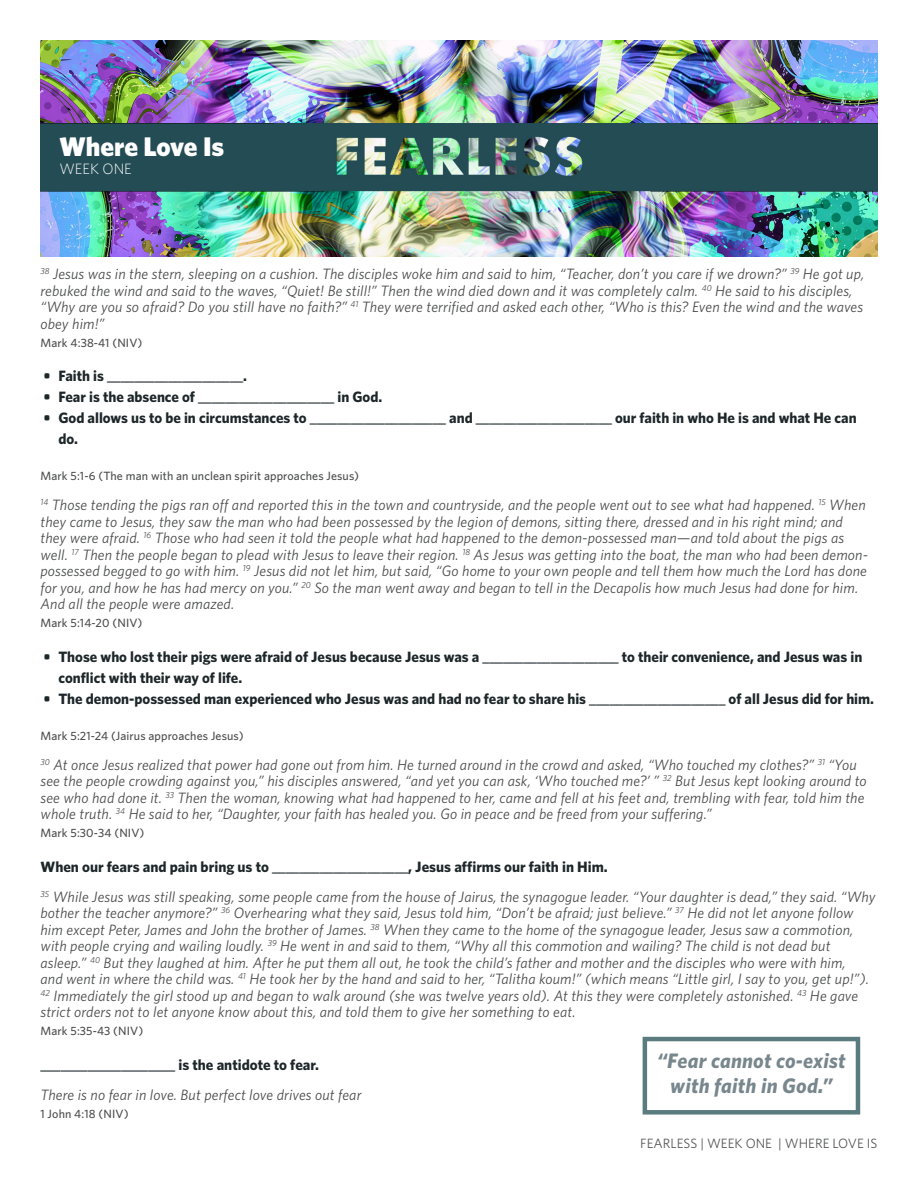
<style>
.page{position:relative;width:918px;height:1188px;background:#fff}
.page>*{position:absolute;margin:0;border:0;box-sizing:border-box;transform-origin:0 0}
.t1{font:900 27px "Whitney HTF";letter-spacing:-.005em;color:#fff}
.t2{font:italic 700 21px/25.2px "Whitney HTF";letter-spacing:.01em;color:#78878d;text-align:center}
.Scripture_Left_Last{font:italic 15px/16.5px "Whitney HTF";letter-spacing:.01em;color:#4b4c4d}
.Fillin_Bold{font:700 15px/21px "Whitney HTF";color:#1d2629}
.t3{font:300 15px "Whitney HTF";color:#fff}
.t4{font:13.5px "Whitney HTF";color:#57585a}
.Scripture_Reference{font:500 12px "Whitney HTF";letter-spacing:.01em;color:#4b4c4d}
</style>
<div class="page">
<img style="left:40px;top:40px;width:838px;height:216px">
<h1 class="t1" style="left:59px;top:130px;width:167px">Where Love Is</h1>
<p class="t3" style="left:59px;top:160px;width:74px">WEEK ONE</p>
<p class="Scripture_Left_Last" style="left:40px;top:265px;width:825px"><sup>38</sup> Jesus was in the stern, sleeping on a cushion. The disciples woke him and said to him, “Teacher, don’t you care if we drown?” <sup>39</sup> He got up, rebuked the wind and said to the waves, “Quiet! Be still!” Then the wind died down and it was completely calm. <sup>40</sup> He said to his disciples, “Why are you so afraid? Do you still have no faith?” <sup>41</sup> They were terrified and asked each other, “Who is this? Even the wind and the waves obey him!”</p>
<p class="Scripture_Reference" style="left:40px;top:335px;width:103px">Mark 4:38-41 (NIV)</p>
<p class="Fillin_Bold" style="left:44px;top:365px;width:205px">• Faith is ____________________.</p>
<p class="Fillin_Bold" style="left:44px;top:386px;width:340px">• Fear is the absence of ____________________ in God.</p>
<p class="Fillin_Bold" style="left:58px;top:407px;width:800px;text-indent:-15px">• God allows us to be in circumstances to ____________________ and ____________________ our faith in who He is and what He can do.</p>
<p class="Scripture_Reference" style="left:40px;top:469px;width:320px">Mark 5:1-6 (The man with an unclean spirit approaches Jesus)</p>
<p class="Scripture_Left_Last" style="left:40px;top:496px;width:829px"><sup>14</sup> Those tending the pigs ran off and reported this in the town and countryside, and the people went out to see what had happened. <sup>15</sup> When they came to Jesus, they saw the man who had been possessed by the legion of demons, sitting there, dressed and in his right mind; and they were afraid. <sup>16</sup> Those who had seen it told the people what had happened to the demon-possessed man—and told about the pigs as well. <sup>17</sup> Then the people began to plead with Jesus to leave their region. <sup>18</sup> As Jesus was getting into the boat, the man who had been demon&shy;possessed begged to go with him. <sup>19</sup> Jesus did not let him, but said, “Go home to your own people and tell them how much the Lord has done for you, and how he has had mercy on you.” <sup>20</sup> So the man went away and began to tell in the Decapolis how much Jesus had done for him.<br>And all the people were amazed.</p>
<p class="Scripture_Reference" style="left:40px;top:616px;width:104px">Mark 5:14-20 (NIV)</p>
<p class="Fillin_Bold" style="left:58px;top:645px;width:805px;text-indent:-15px">• Those who lost their pigs were afraid of Jesus because Jesus was a ____________________ to their convenience, and Jesus was in conflict with their way of life.</p>
<p class="Fillin_Bold" style="left:44px;top:687px;width:832px">• The demon-possessed man experienced who Jesus was and had no fear to share his ____________________ of all Jesus did for him.</p>
<p class="Scripture_Reference" style="left:40px;top:728px;width:205px">Mark 5:21-24 (Jairus approaches Jesus)</p>
<p class="Scripture_Left_Last" style="left:40px;top:756px;width:828px"><sup>30</sup> At once Jesus realized that power had gone out from him. He turned around in the crowd and asked, “Who touched my clothes?” <sup>31</sup> “You see the people crowding against you,” his disciples answered, “and yet you can ask, ‘Who touched me?’ ” <sup>32</sup> But Jesus kept looking around to see who had done it. <sup>33</sup> Then the woman, knowing what had happened to her, came and fell at his feet and, trembling with fear, told him the whole truth. <sup>34</sup> He said to her, “Daughter, your faith has healed you. Go in peace and be freed from your suffering.”</p>
<p class="Scripture_Reference" style="left:40px;top:826px;width:105px">Mark 5:30-34 (NIV)</p>
<p class="Fillin_Bold" style="left:40px;top:855px;width:569px">When our fears and pain bring us to ____________________, Jesus affirms our faith in Him.</p>
<p class="Scripture_Left_Last" style="left:40px;top:888px;width:837px"><sup>35</sup> While Jesus was still speaking, some people came from the house of Jairus, the synagogue leader. “Your daughter is dead,” they said. “Why bother the teacher anymore?” <sup>36</sup> Overhearing what they said, Jesus told him, “Don’t be afraid; just believe.” <sup>37</sup> He did not let anyone follow him except Peter, James and John the brother of James. <sup>38</sup> When they came to the home of the synagogue leader, Jesus saw a commotion, with people crying and wailing loudly. <sup>39</sup> He went in and said to them, “Why all this commotion and wailing? The child is not dead but asleep.” <sup>40</sup> But they laughed at him. After he put them all out, he took the child’s father and mother and the disciples who were with him,<br>and went in where the child was. <sup>41</sup> He took her by the hand and said to her, “Talitha koum!” (which means “Little girl, I say to you, get up!”).<br><sup>42</sup> Immediately the girl stood up and began to walk around (she was twelve years old). At this they were completely astonished. <sup>43</sup> He gave strict orders not to let anyone know about this, and told them to give her something to eat.</p>
<p class="Scripture_Reference" style="left:40px;top:1024px;width:104px">Mark 5:35-43 (NIV)</p>
<p class="Fillin_Bold" style="left:40px;top:1053px;width:280px">____________________ is the antidote to fear.</p>
<p class="Scripture_Left_Last" style="left:40px;top:1086px;width:322px">There is no fear in love. But perfect love drives out fear</p>
<p class="Scripture_Reference" style="left:40px;top:1106px;width:90px">1 John 4:18 (NIV)</p>
<p class="t2" style="left:657px;top:1048px;width:190px">“Fear cannot co-exist with faith in God.”</p>
<p class="t4" style="left:640px;top:1135px;width:239px">FEARLESS | WEEK ONE | WHERE LOVE IS</p>
</div>
